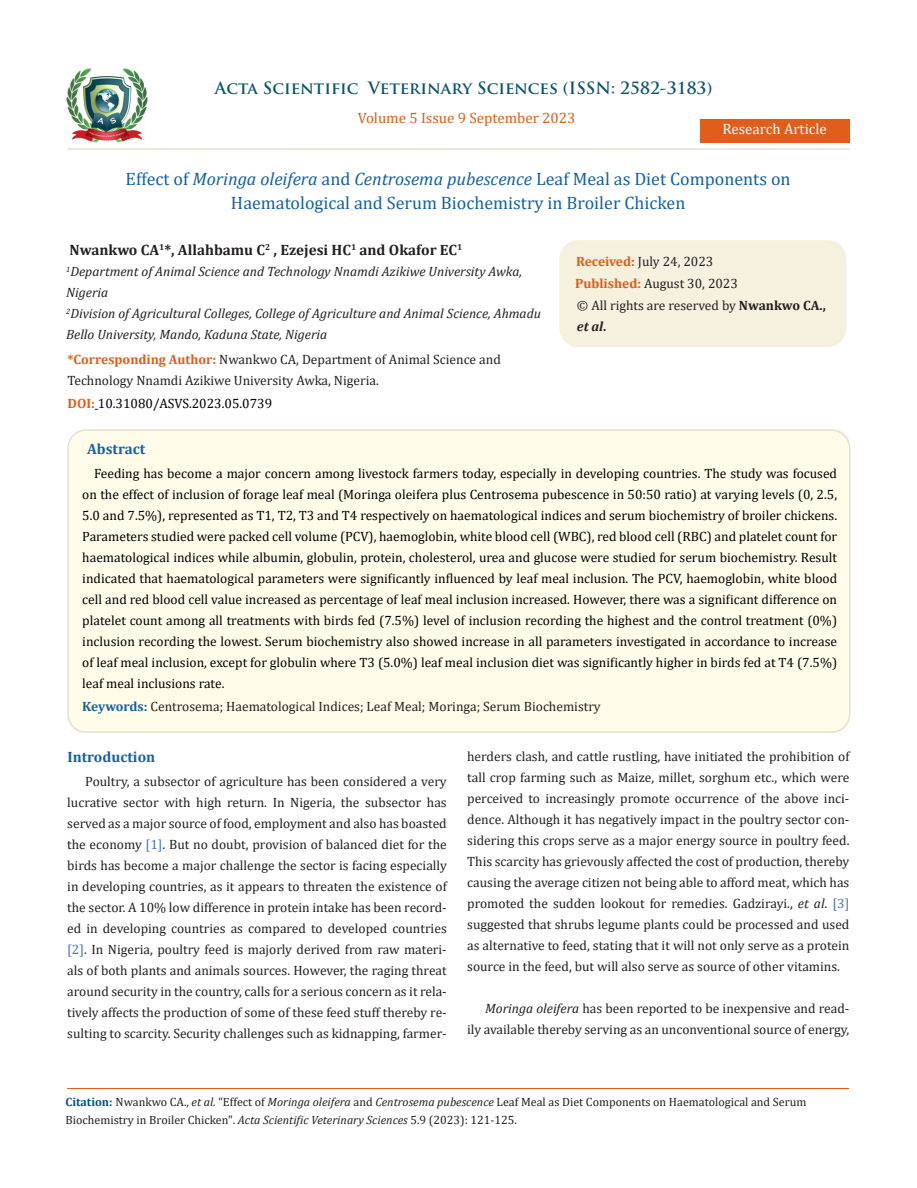
<style>
.page{position:relative;width:917px;height:1188px;background:#fff}
.page>*{position:absolute;margin:0;border:0;box-sizing:border-box;transform-origin:0 0}
.t1{font:18px/24px "Cambria";color:#1560a6;text-align:center}
.t2{font:700 16.5px "Trajan Pro";color:#0e546a}
.t3{font:700 15px "Cambria";color:#231f20}
.t4{font:15px "Cambria";color:#e05d1a}
.t5{font:700 15px "Cambria";color:#1560a6}
.t6{font:15px "Cambria";color:#fff}
.t7{font:13.5px/21px "Cambria";color:#231f20}
.t8{font:13.5px/21px "Cambria";color:#000;text-align:justify}
.t9{font:italic 13.5px/21px "Cambria";color:#231f20}
.t10{font:12px/18px "Cambria";color:#231f20}
.s1{font-style:italic}
.s2{font-weight:700;color:#e05d1a}
.s3{font-weight:700}
.s4{font-weight:700;font-style:italic}
.s5{font-weight:700;color:#1560a6}
.s6{color:#4472c4}
.s7{font-weight:700;color:#035089}
</style>
<div class="page">
<img style="left:67px;top:68px;width:80px;height:74px">
<div style="left:699px;top:119px;width:150px;height:23px;background:#e05d1a"></div>
<div style="left:560px;top:241px;width:285px;height:105px;background:#f6f0df;border-radius:18px"></div>
<div style="left:559px;top:240px;width:287px;height:107px;border:2px solid #f6f0df;border-radius:18px"></div>
<div style="left:68px;top:430px;width:781px;height:302px;background:#fffde9;border-radius:18px"></div>
<div style="left:67px;top:429px;width:783px;height:304px;border:2px solid #e5dfce;border-radius:18px"></div>
<hr style="left:67px;top:1089px;width:782px;height:1px;background:#e05d1a">
<hr style="left:67px;top:148px;width:782px;height:2px;background:#e5dfce">
<p class="t2" style="left:215px;top:77px;width:499px">Acta Scientific Veterinary Sciences (ISSN: 2582-3183)</p>
<p class="t4" style="left:358px;top:109px;width:219px">Volume 5 Issue 9 September 2023</p>
<p class="t6" style="left:722px;top:120px;width:106px">Research Article</p>
<p class="t1" style="left:126px;top:166px;width:666px">Effect of <span class="s1">Moringa oleifera</span> and <span class="s1">Centrosema pubescence</span> Leaf Meal as Diet Components on<br>Haematological and Serum Biochemistry in Broiler Chicken</p>
<p class="t3" style="left:70px;top:239px;width:394px">Nwankwo CA<sup>1</sup>*, Allahbamu C<sup>2</sup> , Ezejesi HC<sup>1</sup> and Okafor EC<sup>1</sup></p>
<p class="t9" style="left:66px;top:261px;width:457px"><sup>1</sup>Department of Animal Science and Technology Nnamdi Azikiwe University Awka,<br>Nigeria</p>
<p class="t9" style="left:66px;top:303px;width:476px"><sup>2</sup>Division of Agricultural Colleges, College of Agriculture and Animal Science, Ahmadu<br>Bello University, Mando, Kaduna State, Nigeria</p>
<p class="t7" style="left:67px;top:348px;width:435px"><span class="s2">*Corresponding Author:</span> Nwankwo CA, Department of Animal Science and<br>Technology Nnamdi Azikiwe University Awka, Nigeria.</p>
<p class="t7" style="left:576px;top:250px;width:139px"><span class="s2">Received:</span> July 24, 2023</p>
<p class="t7" style="left:575px;top:273px;width:164px"><span class="s2">Published:</span> August 30, 2023</p>
<p class="t7" style="left:577px;top:295px;width:250px">© All rights are reserved by <span class="s3">Nwankwo CA., </span><span class="s4">et al</span><span class="s3">.</span></p>
<p class="t8" style="left:67px;top:393px;width:206px"><span class="s2">DOI:</span> 10.31080/ASVS.2023.05.0739</p>
<p class="t5" style="left:87px;top:438px;width:60px">Abstract</p>
<p class="t8" style="left:82px;top:463px;width:756px;text-indent:12px">Feeding has become a major concern among livestock farmers today, especially in developing countries. The study was focused on the effect of inclusion of forage leaf meal (Moringa oleifera plus Centrosema pubescence in 50:50 ratio) at varying levels (0, 2.5, 5.0 and 7.5%), represented as T1, T2, T3 and T4 respectively on haematological indices and serum biochemistry of broiler chickens.<br>Parameters studied were packed cell volume (PCV), haemoglobin, white blood cell (WBC), red blood cell (RBC) and platelet count for haematological indices while albumin, globulin, protein, cholesterol, urea and glucose were studied for serum biochemistry. Result indicated that haematological parameters were significantly influenced by leaf meal inclusion. The PCV, haemoglobin, white blood cell and red blood cell value increased as percentage of leaf meal inclusion increased. However, there was a significant difference on platelet count among all treatments with birds fed (7.5%) level of inclusion recording the highest and the control treatment (0%) inclusion recording the lowest. Serum biochemistry also showed increase in all parameters investigated in accordance to increase of leaf meal inclusion, except for globulin where T3 (5.0%) leaf meal inclusion diet was significantly higher in birds fed at T4 (7.5%) leaf meal inclusions rate.</p>
<p class="t7" style="left:82px;top:696px;width:520px"><span class="s5">Keywords:</span> Centrosema; Haematological Indices; Leaf Meal; Moringa; Serum Biochemistry</p>
<p class="t5" style="left:67px;top:746px;width:89px">Introduction</p>
<p class="t7" style="left:67px;top:771px;width:381px;text-align:justify;text-indent:18px">Poultry, a subsector of agriculture has been considered a very lucrative sector with high return. In Nigeria, the subsector has served as a major source of food, employment and also has boasted the economy <span class="s6">[1]</span>. But no doubt, provision of balanced diet for the birds has become a major challenge the sector is facing especially in developing countries, as it appears to threaten the existence of the sector. A 10% low difference in protein intake has been record&shy;ed in developing countries as compared to developed countries <span class="s6">[2]</span>. In Nigeria, poultry feed is majorly derived from raw materi&shy;als of both plants and animals sources. However, the raging threat around security in the country, calls for a serious concern as it rela&shy;tively affects the production of some of these feed stuff thereby re&shy;sulting to scarcity. Security challenges such as kidnapping, farmer-</p>
<p class="t7" style="left:467px;top:745px;width:384px;text-align:justify">herders clash, and cattle rustling, have initiated the prohibition of tall crop farming such as Maize, millet, sorghum etc., which were perceived to increasingly promote occurrence of the above inci&shy;dence. Although it has negatively impact in the poultry sector con&shy;sidering this crops serve as a major energy source in poultry feed.<br>This scarcity has grievously affected the cost of production, thereby causing the average citizen not being able to afford meat, which has promoted the sudden lookout for remedies. Gadzirayi., <span class="s1">et al</span>. <span class="s6">[3] </span>suggested that shrubs legume plants could be processed and used as alternative to feed, stating that it will not only serve as a protein source in the feed, but will also serve as source of other vitamins.</p>
<p class="t7" style="left:467px;top:997px;width:384px;text-align:right"><span class="s1">Moringa oleifera</span> has been reported to be inexpensive and read-<br>ily available thereby serving as an unconventional source of energy,</p>
<p class="t10" style="left:66px;top:1093px;width:742px"><span class="s7">Citation:</span> Nwankwo CA., <span class="s1">et al.</span> “Effect of <span class="s1">Moringa oleifera</span> and <span class="s1">Centrosema pubescence</span> Leaf Meal as Diet Components on Haematological and Serum<br>Biochemistry in Broiler Chicken". <span class="s1">Acta Scientific Veterinary Sciences</span> 5.9 (2023): 121-125.</p>
</div>
